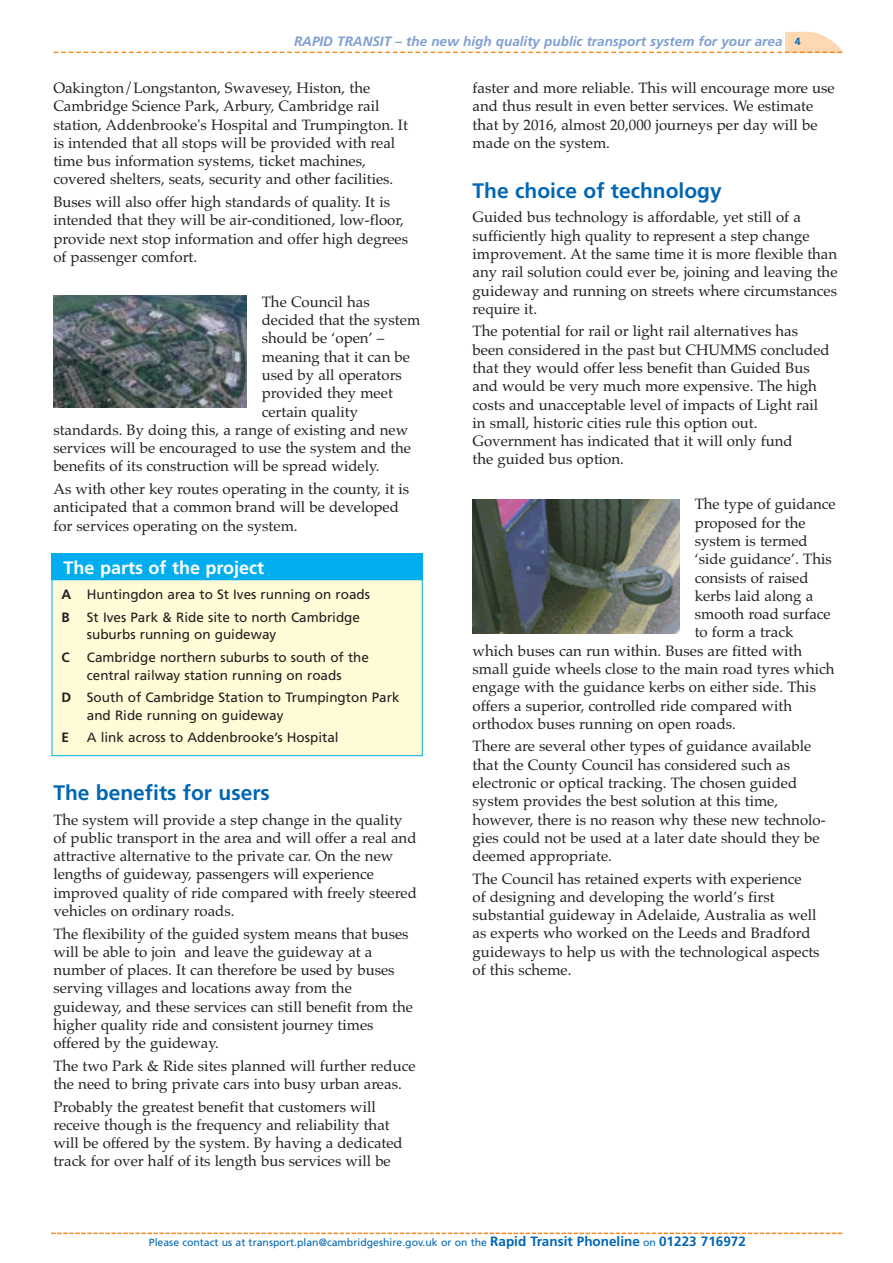
<style>
.page{position:relative;width:893px;height:1263px;background:#fff}
.page>*{position:absolute;margin:0;border:0;box-sizing:border-box;transform-origin:0 0}
.t1{font:700 21px "Frutiger";color:#0166b3}
.t2{font:700 18px "Frutiger";color:#fff}
.t3{font:15px/18.3px "Palatino";color:#231f20}
.t4{font:13.5px/18px "Frutiger";color:#231f20}
.t5{font:italic 700 13.5px "Frutiger";color:#7e9ed2}
.t6{font:700 13.5px "Frutiger";color:#231f20}
.t7{font:10.5px "Frutiger";color:#0166b3}
.t8{font:700 10.5px "Frutiger";color:#0166b3}
.s1{font-weight:700}
.s2{font-weight:700;font-size:13.5px}
</style>
<div class="page">
<svg style="left:51px;top:1233px;width:791px;height:1px"></svg>
<svg style="left:54px;top:32px;width:788px;height:21px"></svg>
<img style="left:53px;top:295px;width:194px;height:113px">
<img style="left:472px;top:500px;width:207px;height:134px">
<div style="left:52px;top:580px;width:370px;height:176px;background:#fffbd6"></div>
<div style="left:52px;top:579px;width:370px;height:177px;border:1px solid #00aeef"></div>
<div style="left:52px;top:553px;width:370px;height:27px;background:#00aeef"></div>
<p class="t5" style="left:294px;top:36px;width:490px">RAPID TRANSIT – the new high quality public transport system for your area</p>
<p class="t8" style="left:795px;top:38px;width:7px">4</p>
<p class="t3" style="left:53px;top:80px;width:356px">Oakington/Longstanton, Swavesey, Histon, the Cambridge Science Park, Arbury, Cambridge rail station, Addenbrooke's Hospital and Trumpington. It is intended that all stops will be provided with real time bus information systems, ticket machines, covered shelters, seats, security and other facilities.</p>
<p class="t3" style="left:53px;top:194px;width:356px">Buses will also offer high standards of quality. It is intended that they will be air-conditioned, low-floor, provide next stop information and offer high degrees of passenger comfort.</p>
<p class="t3" style="left:262px;top:294px;width:109px">The Council has</p>
<p class="t3" style="left:262px;top:313px;width:160px">decided that the system</p>
<p class="t3" style="left:262px;top:331px;width:124px">should be ‘open’ –</p>
<p class="t3" style="left:262px;top:349px;width:150px">meaning that it can be</p>
<p class="t3" style="left:262px;top:368px;width:142px">used by all operators</p>
<p class="t3" style="left:262px;top:386px;width:133px">provided they meet</p>
<p class="t3" style="left:262px;top:404px;width:98px">certain quality</p>
<p class="t3" style="left:53px;top:422px;width:356px">standards. By doing this, a range of existing and new</p>
<p class="t3" style="left:53px;top:441px;width:359px">services will be encouraged to use the system and the</p>
<p class="t3" style="left:53px;top:459px;width:328px">benefits of its construction will be spread widely.</p>
<p class="t3" style="left:53px;top:481px;width:357px">As with other key routes operating in the county, it is anticipated that a common brand will be developed for services operating on the system.</p>
<p class="t2" style="left:63px;top:560px;width:202px">The parts of the project</p>
<p class="t4" style="left:61px;top:585px;width:310px;line-height:22.2px"><span class="s1">A</span> Huntingdon area to St Ives running on roads<br><span class="s1">B</span></p>
<p class="t4" style="left:87px;top:609px;width:275px">St Ives Park &amp; Ride site to north Cambridge suburbs running on guideway</p>
<p class="t6" style="left:61px;top:652px;width:10px">C</p>
<p class="t4" style="left:87px;top:649px;width:283px">Cambridge northern suburbs to south of the central railway station running on roads</p>
<p class="t4" style="left:87px;top:689px;width:314px;text-indent:-26px"><span class="s1">D</span> South of Cambridge Station to Trumpington Park and Ride running on guideway</p>
<p class="t6" style="left:61px;top:732px;width:9px">E</p>
<p class="t4" style="left:87px;top:730px;width:253px">A link across to Addenbrooke’s Hospital</p>
<h1 class="t1" style="left:53px;top:784px;width:218px">The benefits for users</h1>
<p class="t3" style="left:53px;top:812px;width:365px">The system will provide a step change in the quality of public transport in the area and will offer a real and attractive alternative to the private car. On the new lengths of guideway, passengers will experience improved quality of ride compared with freely steered vehicles on ordinary roads.</p>
<p class="t3" style="left:53px;top:926px;width:361px">The flexibility of the guided system means that buses will be able to join and leave the guideway at a number of places. It can therefore be used by buses serving villages and locations away from the guideway, and these services can still benefit from the higher quality ride and consistent journey times offered by the guideway.</p>
<p class="t3" style="left:53px;top:1058px;width:364px">The two Park &amp; Ride sites planned will further reduce the need to bring private cars into busy urban areas.</p>
<p class="t3" style="left:53px;top:1099px;width:351px">Probably the greatest benefit that customers will receive though is the frequency and reliability that will be offered by the system. By having a dedicated track for over half of its length bus services will be</p>
<p class="t3" style="left:472px;top:80px;width:363px">faster and more reliable. This will encourage more use and thus result in even better services. We estimate that by 2016, almost 20,000 journeys per day will be made on the system.</p>
<h1 class="t1" style="left:472px;top:182px;width:251px">The choice of technology</h1>
<p class="t3" style="left:472px;top:210px;width:366px">Guided bus technology is affordable, yet still of a sufficiently high quality to represent a step change improvement. At the same time it is more flexible than any rail solution could ever be, joining and leaving the guideway and running on streets where circumstances require it.</p>
<p class="t3" style="left:472px;top:324px;width:358px">The potential for rail or light rail alternatives has been considered in the past but CHUMMS concluded that they would offer less benefit than Guided Bus and would be very much more expensive. The high costs and unacceptable level of impacts of Light rail in small, historic cities rule this option out.<br>Government has indicated that it will only fund<br>the guided bus option.</p>
<p class="t3" style="left:694px;top:497px;width:143px">The type of guidance</p>
<p class="t3" style="left:694px;top:515px;width:112px">proposed for the</p>
<p class="t3" style="left:694px;top:533px;width:114px">system is termed</p>
<p class="t3" style="left:694px;top:552px;width:139px">‘side guidance’. This</p>
<p class="t3" style="left:694px;top:570px;width:115px">consists of raised</p>
<p class="t3" style="left:694px;top:588px;width:120px">kerbs laid along a</p>
<p class="t3" style="left:694px;top:607px;width:138px">smooth road surface</p>
<p class="t3" style="left:694px;top:625px;width:100px">to form a track</p>
<p class="t3" style="left:472px;top:643px;width:331px">which buses can run within. Buses are fitted with</p>
<p class="t3" style="left:472px;top:661px;width:363px">small guide wheels close to the main road tyres which</p>
<p class="t3" style="left:472px;top:680px;width:345px">engage with the guidance kerbs on either side. This</p>
<p class="t3" style="left:472px;top:698px;width:321px">offers a superior, controlled ride compared with</p>
<p class="t3" style="left:472px;top:716px;width:265px">orthodox buses running on open roads.</p>
<p class="t3" style="left:472px;top:739px;width:354px">There are several other types of guidance available that the County Council has considered such as electronic or optical tracking. The chosen guided system provides the best solution at this time, however, there is no reason why these new technolo&shy;gies could not be used at a later date should they be deemed appropriate.</p>
<p class="t3" style="left:472px;top:871px;width:348px">The Council has retained experts with experience<br>of designing and developing the world’s first substantial guideway in Adelaide, Australia as well as experts who worked on the Leeds and Bradford guideways to help us with the technological aspects of this scheme.</p>
<p class="t7" style="left:149px;top:1238px;width:598px">Please contact us at transport.plan@cambridgeshire.gov.uk or on the <span class="s2">Rapid Transit Phoneline</span> on <span class="s2">01223 716972</span></p>
</div>
